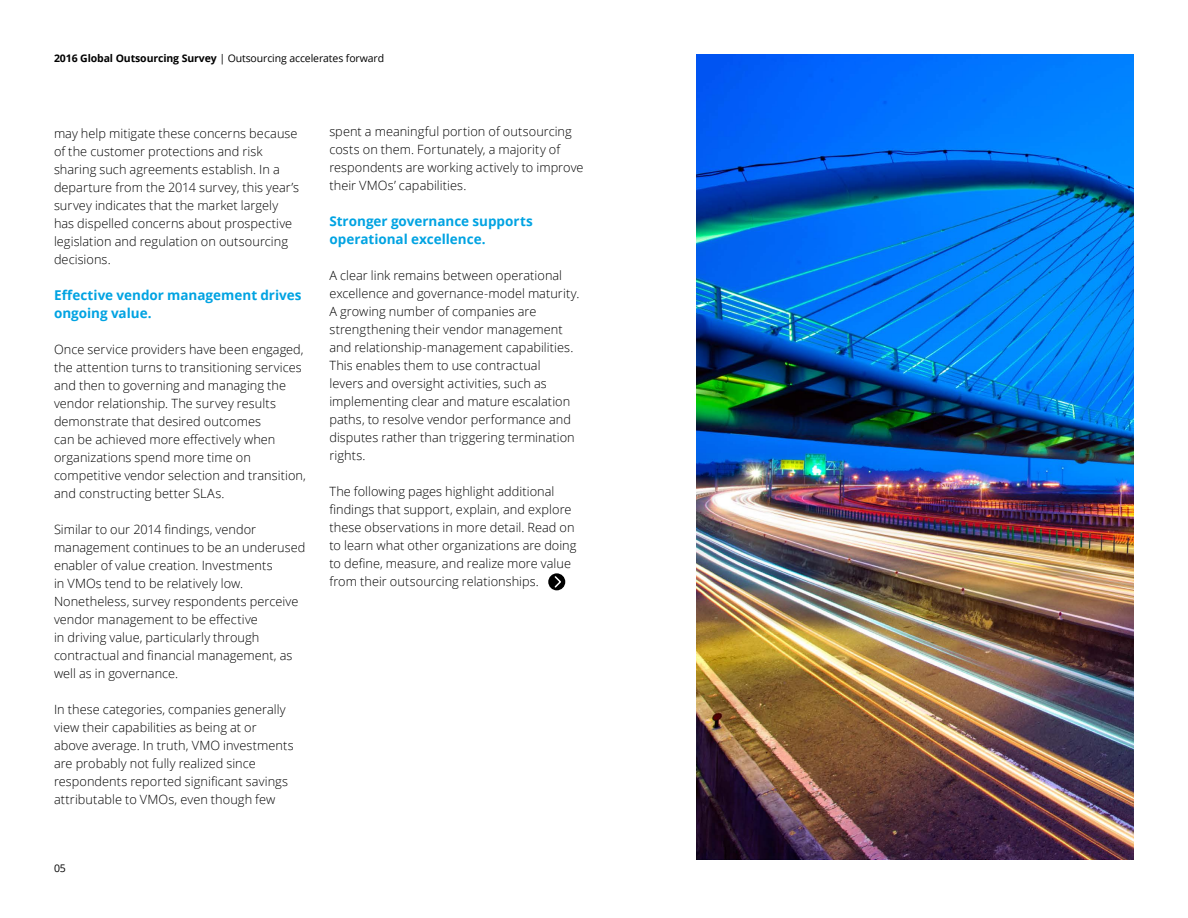
<style>
.page{position:relative;width:1188px;height:918px;background:#fff}
.page>*{position:absolute;margin:0;border:0;box-sizing:border-box;transform-origin:0 0}
.Subhead_A__8_5_12pt{font:700 13.5px/18px "Open Sans";color:#00a3e2}
.Body_copy__8_5_12pt{font:300 12.75px/18px "Open Sans";letter-spacing:.005em;color:#000}
.t1{font:10.5px "Open Sans";letter-spacing:-.01em;color:#000}
.s1{font-weight:700}
</style>
<div class="page">
<svg style="left:548px;top:573px;width:17px;height:17px"></svg>
<svg style="left:553px;top:575px;width:9px;height:14px"></svg>
<img style="left:697px;top:54px;width:437px;height:805px">
<p class="t1" style="left:54px;top:51px;width:332px"><span class="s1">2016 Global Outsourcing Survey</span> | Outsourcing accelerates forward</p>
<p class="Body_copy__8_5_12pt" style="left:54px;top:124px;width:247px">may help mitigate these concerns because of the customer protections and risk sharing such agreements establish. In a departure from the 2014 survey, this year’s survey indicates that the market largely has dispelled concerns about prospective legislation and regulation on outsourcing decisions.</p>
<p class="Subhead_A__8_5_12pt" style="left:54px;top:286px;width:249px">Effective vendor management drives ongoing value.</p>
<p class="Body_copy__8_5_12pt" style="left:54px;top:340px;width:253px">Once service providers have been engaged, the attention turns to transitioning services and then to governing and managing the vendor relationship. The survey results demonstrate that desired outcomes<br>can be achieved more effectively when organizations spend more time on competitive vendor selection and transition, and constructing better SLAs.</p>
<p class="Body_copy__8_5_12pt" style="left:54px;top:520px;width:253px">Similar to our 2014 findings, vendor management continues to be an underused enabler of value creation. Investments<br>in VMOs tend to be relatively low.<br>Nonetheless, survey respondents perceive vendor management to be effective<br>in driving value, particularly through contractual and financial management, as well as in governance.</p>
<p class="Body_copy__8_5_12pt" style="left:54px;top:700px;width:241px">In these categories, companies generally view their capabilities as being at or above average. In truth, VMO investments are probably not fully realized since respondents reported significant savings attributable to VMOs, even though few</p>
<p class="t1" style="left:54px;top:861px;width:13px">05</p>
<p class="Body_copy__8_5_12pt" style="left:329px;top:122px;width:256px">spent a meaningful portion of outsourcing costs on them. Fortunately, a majority of respondents are working actively to improve their VMOs’ capabilities.</p>
<p class="Subhead_A__8_5_12pt" style="left:329px;top:212px;width:205px">Stronger governance supports operational excellence.</p>
<p class="Body_copy__8_5_12pt" style="left:329px;top:266px;width:251px">A clear link remains between operational excellence and governance-model maturity.<br>A growing number of companies are strengthening their vendor management and relationship-management capabilities.<br>This enables them to use contractual<br>levers and oversight activities, such as implementing clear and mature escalation paths, to resolve vendor performance and disputes rather than triggering termination rights.</p>
<p class="Body_copy__8_5_12pt" style="left:329px;top:482px;width:249px">The following pages highlight additional findings that support, explain, and explore these observations in more detail. Read on to learn what other organizations are doing to define, measure, and realize more value from their outsourcing relationships.</p>
</div>
